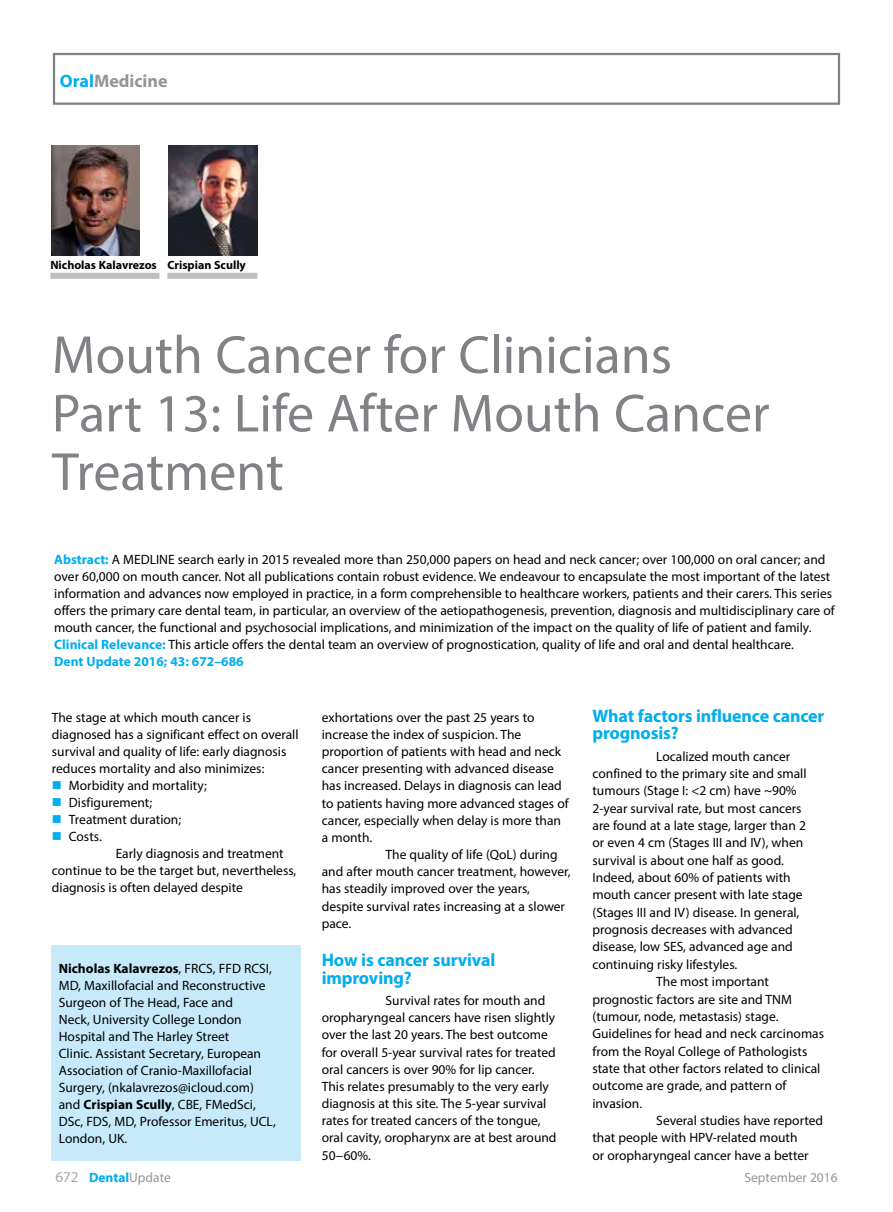
<style>
.page{position:relative;width:893px;height:1212px;background:#fff}
.page>*{position:absolute;margin:0;border:0;box-sizing:border-box;transform-origin:0 0}
.t1{font:54px/58.5px "Myriad Pro";color:#808285}
.t2{font:700 18px/17.4px "Myriad Pro";letter-spacing:-.01em;color:#00aeef}
.t3{font:700 18px "Myriad Pro";color:#939598}
.t4{font:13.5px/17px "Myriad Pro";color:#000}
.t5{font:700 13.5px "Myriad Pro";color:#00aeef}
.t6{font:13.5px "Myriad Pro";color:#939598}
.t7{font:700 12px "Myriad Pro";color:#000}
.s1{color:#00aeef}
.s2{font-weight:700;color:#00aeef}
.s3{font-weight:700}
.s4{font-weight:400;font-size:15px;color:#a7a9ac}
.s5{font-weight:400;color:#939598}
</style>
<div class="page">
<div style="left:53px;top:53px;width:787px;height:52px;border:2px solid #808285"></div>
<div style="left:51px;top:945px;width:249px;height:216px;background:#c7eafb"></div>
<div style="left:50px;top:273px;width:109px;height:6px;background:#bcbec0"></div>
<div style="left:167px;top:273px;width:90px;height:6px;background:#bcbec0"></div>
<img style="left:51px;top:145px;width:89px;height:110px">
<img style="left:168px;top:145px;width:89px;height:110px">
<h2 class="t3" style="left:60px;top:69px;width:109px"><span class="s1">Oral</span>Medicine</h2>
<p class="t7" style="left:50px;top:257px;width:197px">Nicholas Kalavrezos Crispian Scully</p>
<h1 class="t1" style="left:52px;top:325px;width:719px">Mouth Cancer for Clinicians<br>Part 13: Life After Mouth Cancer<br>Treatment</h1>
<p class="t4" style="left:54px;top:551px;width:782px"><span class="s2">Abstract:</span> A MEDLINE search early in 2015 revealed more than 250,000 papers on head and neck cancer; over 100,000 on oral cancer; and over 60,000 on mouth cancer. Not all publications contain robust evidence. We endeavour to encapsulate the most important of the latest information and advances now employed in practice, in a form comprehensible to healthcare workers, patients and their carers. This series offers the primary care dental team, in particular, an overview of the aetiopathogenesis, prevention, diagnosis and multidisciplinary care of mouth cancer, the functional and psychosocial implications, and minimization of the impact on the quality of life of patient and family.<br><span class="s2">Clinical Relevance:</span> This article offers the dental team an overview of prognostication, quality of life and oral and dental healthcare.<br><span class="s2">Dent Update 2016; 43: 672–686</span></p>
<h2 class="t2" style="left:592px;top:706px;width:233px">What factors influence cancer prognosis?</h2>
<p class="t4" style="left:656px;top:747px;width:136px">Localized mouth cancer</p>
<p class="t4" style="left:592px;top:765px;width:216px">confined to the primary site and small</p>
<p class="t4" style="left:592px;top:782px;width:206px">tumours (Stage I: &lt;2 cm) have ~90%</p>
<p class="t4" style="left:592px;top:799px;width:211px">2-year survival rate, but most cancers</p>
<p class="t4" style="left:592px;top:817px;width:215px">are found at a late stage, larger than 2</p>
<p class="t4" style="left:592px;top:834px;width:212px">or even 4 cm (Stages III and IV), when</p>
<p class="t4" style="left:592px;top:851px;width:193px">survival is about one half as good.</p>
<p class="t4" style="left:592px;top:869px;width:200px">Indeed, about 60% of patients with</p>
<p class="t4" style="left:592px;top:886px;width:212px">mouth cancer present with late stage</p>
<p class="t4" style="left:592px;top:903px;width:208px">(Stages III and IV) disease. In general,</p>
<p class="t4" style="left:592px;top:921px;width:202px">prognosis decreases with advanced</p>
<p class="t4" style="left:592px;top:938px;width:202px">disease, low SES, advanced age and</p>
<p class="t4" style="left:592px;top:955px;width:146px">continuing risky lifestyles.</p>
<p class="t4" style="left:656px;top:973px;width:114px">The most important</p>
<p class="t4" style="left:592px;top:990px;width:201px">prognostic factors are site and TNM</p>
<p class="t4" style="left:592px;top:1008px;width:187px">(tumour, node, metastasis) stage.</p>
<p class="t4" style="left:592px;top:1025px;width:233px">Guidelines for head and neck carcinomas</p>
<p class="t4" style="left:592px;top:1042px;width:216px">from the Royal College of Pathologists</p>
<p class="t4" style="left:592px;top:1060px;width:229px">state that other factors related to clinical</p>
<p class="t4" style="left:592px;top:1077px;width:195px">outcome are grade, and pattern of</p>
<p class="t4" style="left:592px;top:1094px;width:51px">invasion.</p>
<p class="t4" style="left:656px;top:1112px;width:168px">Several studies have reported</p>
<p class="t4" style="left:592px;top:1129px;width:206px">that people with HPV-related mouth</p>
<p class="t4" style="left:592px;top:1146px;width:218px">or oropharyngeal cancer have a better</p>
<p class="t4" style="left:52px;top:708px;width:248px">The stage at which mouth cancer is diagnosed has a significant effect on overall survival and quality of life: early diagnosis reduces mortality and also minimizes:</p>
<p class="t4" style="left:52px;top:776px;width:157px"><span class="s1">■</span> Morbidity and mortality;</p>
<p class="t4" style="left:52px;top:793px;width:102px"><span class="s1">■</span> Disfigurement;</p>
<p class="t4" style="left:52px;top:810px;width:131px"><span class="s1">■</span> Treatment duration;</p>
<p class="t4" style="left:52px;top:827px;width:51px"><span class="s1">■</span> Costs.</p>
<p class="t4" style="left:52px;top:844px;width:246px;text-indent:64px">Early diagnosis and treatment continue to be the target but, nevertheless, diagnosis is often delayed despite</p>
<p class="t4" style="left:322px;top:708px;width:214px">exhortations over the past 25 years to</p>
<p class="t4" style="left:322px;top:726px;width:201px">increase the index of suspicion. The</p>
<p class="t4" style="left:322px;top:743px;width:241px">proportion of patients with head and neck</p>
<p class="t4" style="left:322px;top:760px;width:234px">cancer presenting with advanced disease</p>
<p class="t4" style="left:322px;top:777px;width:242px">has increased. Delays in diagnosis can lead</p>
<p class="t4" style="left:322px;top:794px;width:248px">to patients having more advanced stages of</p>
<p class="t4" style="left:322px;top:811px;width:241px">cancer, especially when delay is more than</p>
<p class="t4" style="left:322px;top:829px;width:52px">a month.</p>
<p class="t4" style="left:386px;top:846px;width:174px">The quality of life (QoL) during</p>
<p class="t4" style="left:322px;top:863px;width:250px">and after mouth cancer treatment, however,</p>
<p class="t4" style="left:322px;top:880px;width:210px">has steadily improved over the years,</p>
<p class="t4" style="left:322px;top:897px;width:245px">despite survival rates increasing at a slower</p>
<p class="t4" style="left:322px;top:914px;width:31px">pace.</p>
<h2 class="t2" style="left:322px;top:951px;width:175px">How is cancer survival improving?</h2>
<p class="t4" style="left:322px;top:992px;width:236px;text-indent:64px">Survival rates for mouth and oropharyngeal cancers have risen slightly over the last 20 years. The best outcome for overall 5-year survival rates for treated oral cancers is over 90% for lip cancer.<br>This relates presumably to the very early diagnosis at this site. The 5-year survival rates for treated cancers of the tongue, oral cavity, oropharynx are at best around 50−60%.</p>
<p class="t4" style="left:59px;top:959px;width:218px"><span class="s3">Nicholas Kalavrezos</span>, FRCS, FFD RCSI, MD, Maxillofacial and Reconstructive Surgeon of The Head, Face and<br>Neck, University College London Hospital and The Harley Street<br>Clinic. Assistant Secretary, European Association of Cranio-Maxillofacial Surgery, (nkalavrezos@icloud.com) and <span class="s3">Crispian Scully</span>, CBE, FMedSci, DSc, FDS, MD, Professor Emeritus, UCL, London, UK.</p>
<p class="t5" style="left:56px;top:1168px;width:117px"><span class="s4">672</span> Dental<span class="s5">Update</span></p>
<p class="t6" style="left:744px;top:1168px;width:95px">September 2016</p>
</div>
